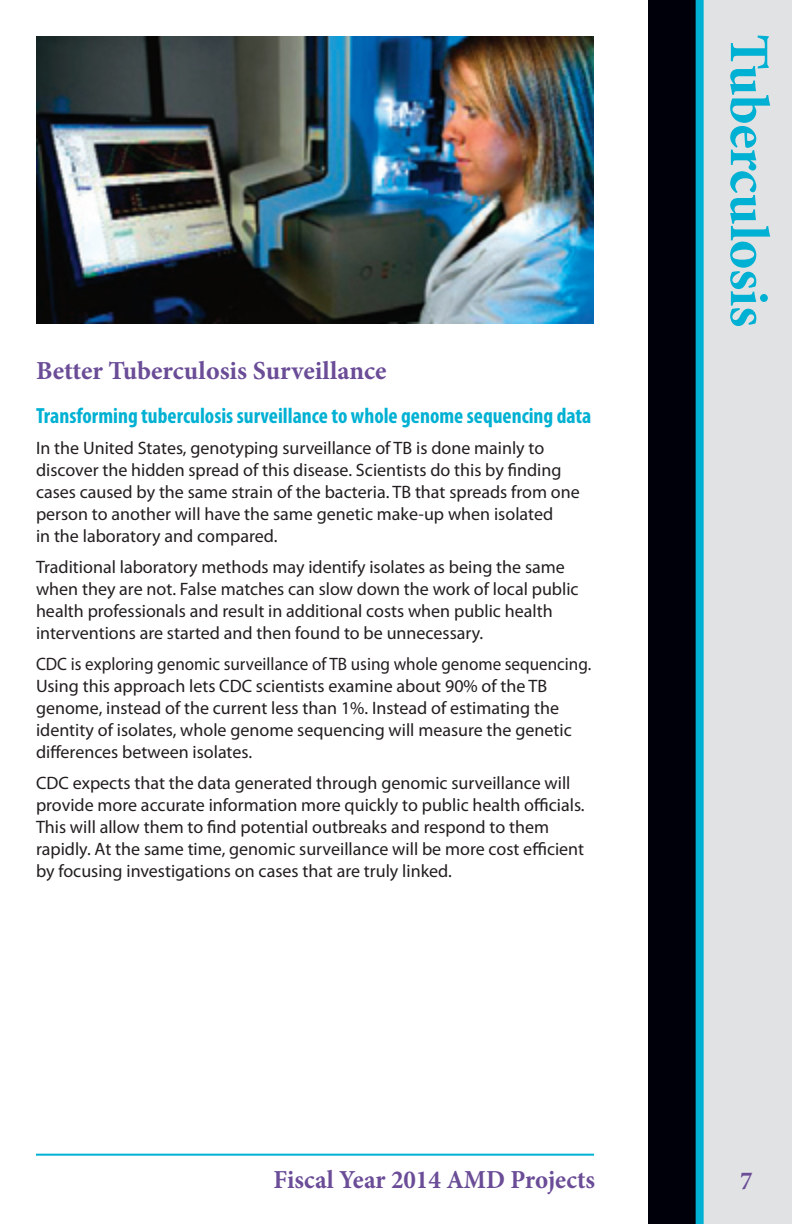
<style>
.page{position:relative;width:792px;height:1224px;background:#fff}
.page>*{position:absolute;margin:0;border:0;box-sizing:border-box;transform-origin:0 0}
.P_-_SIDEBARS{font:700 56px "Minion Pro";letter-spacing:-.015em;color:#00b1d3}
.H3_-_Header_1{font:700 26px "Minion Pro";color:#6a4c97}
.H3_-_Header_1-2{font:700 26px "Minion Pro";color:#6a4c97;scale:.96 1}
.H4_-_Sub_Heads{font:700 condensed 22px "Myriad Pro";color:#00b1d3}
.P_-_Body_Copy{font:18px/22px "Myriad Pro";color:#231f20}
.P_-_Body_Copy-2{font:18px/22px "Myriad Pro";color:#231f20;scale:.95 1}
</style>
<div class="page">
<hr style="left:36px;top:1154px;width:558px;height:2px;background:#00b1d3">
<div style="left:699px;top:0;width:93px;height:1224px;background:#e1e2e4"></div>
<div style="left:648px;top:0;width:55px;height:1224px;background:#00000a"></div>
<div style="left:696px;top:0;width:8px;height:1224px;background:#00b1d3"></div>
<img style="left:36px;top:36px;width:558px;height:287px">
<p class="H3_-_Header_1" style="left:36px;top:355px;width:352px">Better Tuberculosis Surveillance</p>
<p class="H4_-_Sub_Heads" style="left:36px;top:403px;width:557px">Transforming tuberculosis surveillance to whole genome sequencing data</p>
<p class="P_-_Body_Copy" style="left:36px;top:437px;width:545px">In the United States, genotyping surveillance of TB is done mainly to discover the hidden spread of this disease. Scientists do this by finding cases caused by the same strain of the bacteria. TB that spreads from one person to another will have the same genetic make-up when isolated<br>in the laboratory and compared.</p>
<p class="P_-_Body_Copy" style="left:36px;top:556px;width:544px">Traditional laboratory methods may identify isolates as being the same when they are not. False matches can slow down the work of local public health professionals and result in additional costs when public health interventions are started and then found to be unnecessary.</p>
<p class="P_-_Body_Copy-2" style="left:36px;top:653px;width:586px">CDC is exploring genomic surveillance of TB using whole genome sequencing.<br>Using this approach lets CDC scientists examine about 90% of the TB genome, instead of the current less than 1%. Instead of estimating the identity of isolates, whole genome sequencing will measure the genetic differences between isolates.</p>
<p class="P_-_Body_Copy" style="left:36px;top:772px;width:550px">CDC expects that the data generated through genomic surveillance will provide more accurate information more quickly to public health officials.<br>This will allow them to find potential outbreaks and respond to them rapidly. At the same time, genomic surveillance will be more cost efficient by focusing investigations on cases that are truly linked.</p>
<p class="P_-_SIDEBARS" style="left:782px;top:34px;width:295px;rotate:90deg">Tuberculosis</p>
<h2 class="H3_-_Header_1-2" style="left:274px;top:1164px;width:336px">Fiscal Year 2014 AMD Projects</h2>
<h2 class="H3_-_Header_1-2" style="left:740px;top:1165px;width:14px">7</h2>
</div>
